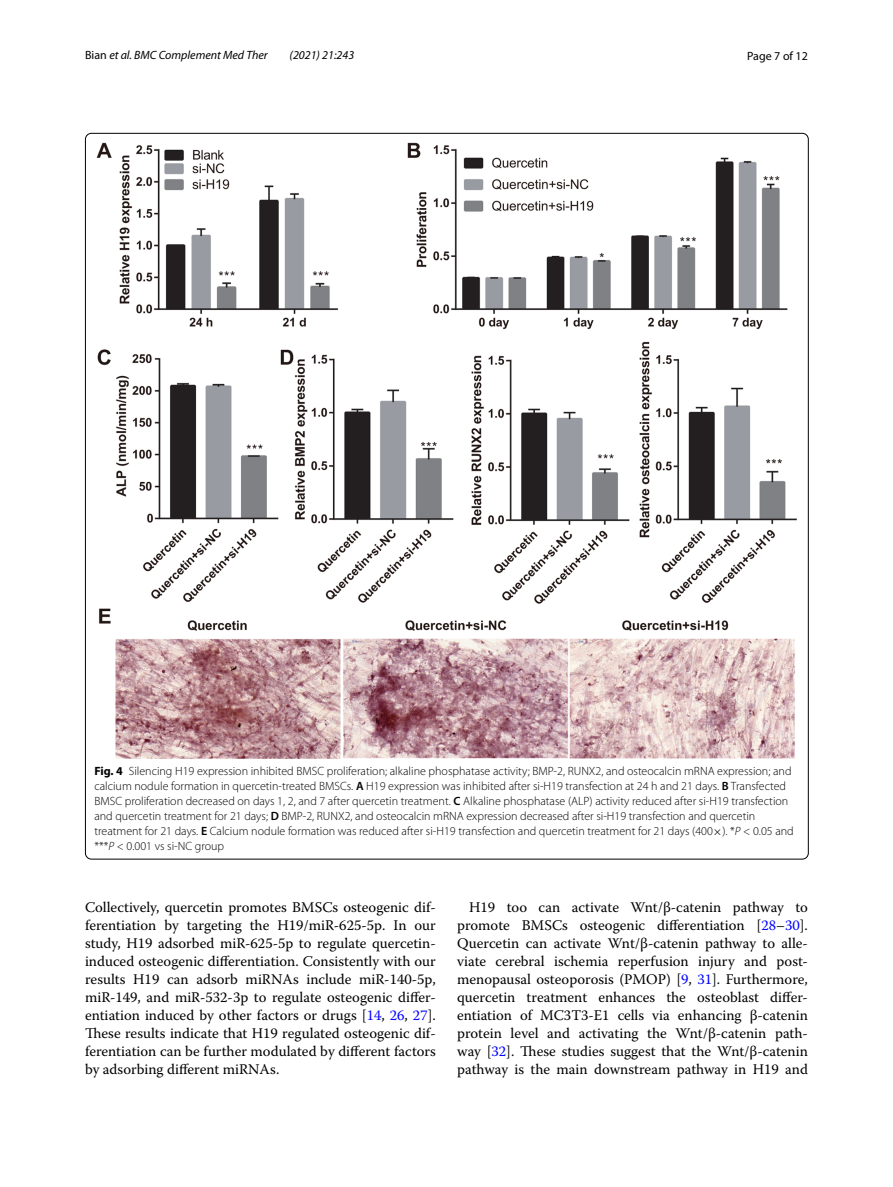
<style>
.page{position:relative;width:893px;height:1187px;background:#fff}
.page>*{position:absolute;margin:0;border:0;box-sizing:border-box;transform-origin:0 0}
.t1{font:14.7px/18px "Warnock Pro";color:#000;text-align:justify}
.t2{font:300 12px/15px "Myriad Pro";color:#000}
.t3{font:italic 12px "Myriad Pro";color:#000}
.t4{font:12px "Myriad Pro";color:#000}
.s1{font-style:normal}
.s2{font-weight:700}
.s3{font-weight:600}
.s4{font-family:"MTSY";font-weight:400}
.s5{font-style:italic}
.s6{color:#00f}
</style>
<div class="page">
<img style="left:97px;top:142px;width:700px;height:617px">
<p class="t3" style="left:85px;top:48px;width:184px"><span class="s1">Bian</span> et al. BMC Complement Med Ther</p>
<p class="t3" style="left:290px;top:48px;width:66px">(2021) 21:243</p>
<p class="t4" style="left:747px;top:48px;width:62px">Page 7 of 12</p>
<p class="t2" style="left:94px;top:763px;width:701px"><span class="s2">Fig. 4</span> Silencing H19 expression inhibited BMSC proliferation; alkaline phosphatase activity; BMP-2, RUNX2, and osteocalcin mRNA expression; and calcium nodule formation in quercetin-treated BMSCs. <span class="s3">A</span> H19 expression was inhibited after si-H19 transfection at 24 h and 21 days. <span class="s3">B</span> Transfected BMSC proliferation decreased on days 1, 2, and 7 after quercetin treatment. <span class="s3">C</span> Alkaline phosphatase (ALP) activity reduced after si-H19 transfection and quercetin treatment for 21 days; <span class="s3">D</span> BMP-2, RUNX2, and osteocalcin mRNA expression decreased after si-H19 transfection and quercetin treatment for 21 days. <span class="s3">E</span> Calcium nodule formation was reduced after si-H19 transfection and quercetin treatment for 21 days (400<span class="s4">×</span>). *<span class="s5">P</span> &lt; 0.05 and ***<span class="s5">P</span> &lt; 0.001 vs si-NC group</p>
<p class="t1" style="left:85px;top:897px;width:352px">Collectively, quercetin promotes BMSCs osteogenic dif&shy;ferentiation by targeting the H19/miR-625-5p. In our study, H19 adsorbed miR-625-5p to regulate quercetin&shy;induced osteogenic differentiation. Consistently with our results H19 can adsorb miRNAs include miR-140-5p, miR-149, and miR-532-3p to regulate osteogenic differ&shy;entiation induced by other factors or drugs [<span class="s6">14</span>, <span class="s6">26</span>, <span class="s6">27</span>].<br>These results indicate that H19 regulated osteogenic dif&shy;ferentiation can be further modulated by different factors by adsorbing different miRNAs.</p>
<p class="t1" style="left:457px;top:897px;width:352px;text-indent:12px">H19 too can activate Wnt/β-catenin pathway to promote BMSCs osteogenic differentiation [<span class="s6">28</span>–<span class="s6">30</span>].<br>Quercetin can activate Wnt/β-catenin pathway to alle&shy;viate cerebral ischemia reperfusion injury and post&shy;menopausal osteoporosis (PMOP) [<span class="s6">9</span>, <span class="s6">31</span>]. Furthermore, quercetin treatment enhances the osteoblast differ&shy;entiation of MC3T3-E1 cells via enhancing β-catenin protein level and activating the Wnt/β-catenin path&shy;way [<span class="s6">32</span>]. These studies suggest that the Wnt/β-catenin pathway is the main downstream pathway in H19 and</p>
</div>
